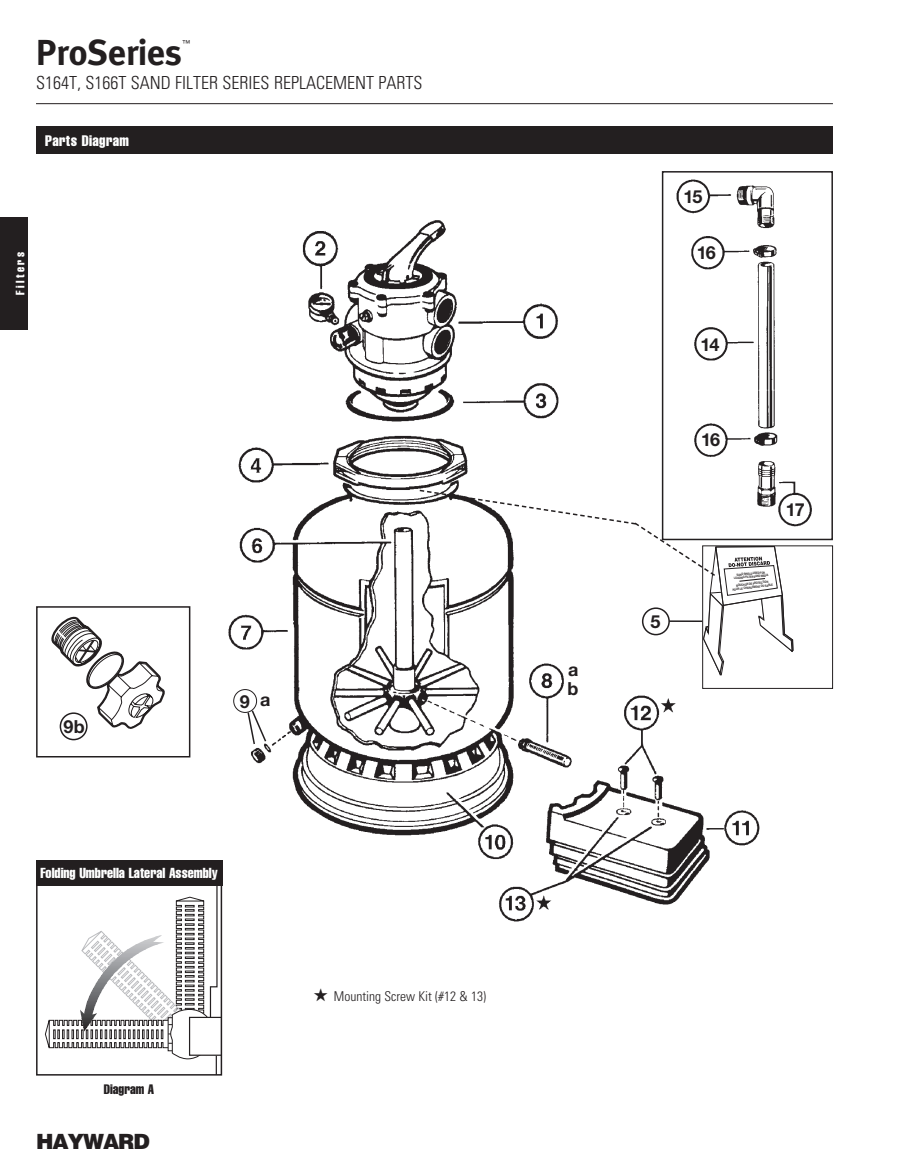
<style>
.page{position:relative;width:905px;height:1175px;background:#fff}
.page>*{position:absolute;margin:0;border:0;box-sizing:border-box;transform-origin:0 0}
.Revised_Products_Hea{font:700 36px "Meta";color:#231f20}
.t1{font:900 21px "Helvetica";letter-spacing:-.05em;color:#231f20}
.t2{font:300 condensed 18px "Univers";color:#231f20}
.t3{font:700 18px "Helvetica Neue";letter-spacing:-.05em;color:#231f20}
.t4{font:extra-condensed 15px "Helvetica";letter-spacing:.025em;color:#fff}
.t5{font:extra-condensed 14.25px "Helvetica";color:#fff}
.t6{font:300 condensed 13.5px "Univers";color:#231f20}
.t7{font:extra-condensed 13.5px "Helvetica";color:#231f20}
.t8{font:extra-condensed 12px "Helvetica";letter-spacing:.2em;color:#fff}
.Revised_Products_Hea-2{font:8.25px "Meta";color:#231f20}
.t9{font:700 3.15px/3.6px "Helvetica";color:#231f20;text-align:center;scale:.79 1}
.t10{font:700 3.15px/3.2px "Helvetica";color:#231f20;text-align:center;scale:.77 1}
</style>
<div class="page">
<hr style="left:36px;top:103px;width:796px;height:1px;background:#231f20">
<div style="left:0;top:218px;width:27px;height:112px;background:#231f20"></div>
<img style="left:222px;top:209px;width:553px;height:714px">
<div style="left:662px;top:172px;width:170px;height:367px;background:#fff"></div>
<img style="left:676px;top:179px;width:136px;height:348px">
<div style="left:662px;top:171px;width:170px;height:369px;border:2px solid #231f20"></div>
<svg style="left:45px;top:886px;width:174px;height:186px"></svg>
<hr style="left:80px;top:934px;width:84px;height:1px;background:#d1d2d4">
<hr style="left:80px;top:935px;width:84px;height:1px;background:#cfd0d2">
<hr style="left:80px;top:936px;width:84px;height:1px;background:#cecfd1">
<hr style="left:80px;top:937px;width:84px;height:1px;background:#cdced0">
<hr style="left:80px;top:938px;width:84px;height:1px;background:#cacbcd">
<hr style="left:80px;top:939px;width:84px;height:1px;background:#c9cacc">
<hr style="left:80px;top:940px;width:84px;height:1px;background:#c7c8ca">
<hr style="left:80px;top:941px;width:84px;height:1px;background:#c6c7c9">
<hr style="left:80px;top:942px;width:84px;height:1px;background:#c4c5c7">
<hr style="left:80px;top:943px;width:84px;height:1px;background:#c2c3c5">
<hr style="left:80px;top:944px;width:84px;height:1px;background:#c0c1c4">
<hr style="left:80px;top:945px;width:84px;height:1px;background:#bfc0c3">
<hr style="left:80px;top:946px;width:84px;height:1px;background:#bebfc1">
<hr style="left:80px;top:947px;width:84px;height:1px;background:#babbbe">
<hr style="left:80px;top:948px;width:84px;height:1px;background:#babbbe">
<hr style="left:80px;top:949px;width:84px;height:1px;background:#b8b9bc">
<hr style="left:80px;top:950px;width:84px;height:1px;background:#b6b7bb">
<hr style="left:80px;top:951px;width:84px;height:1px;background:#b4b5b8">
<hr style="left:80px;top:952px;width:84px;height:1px;background:#b2b3b7">
<hr style="left:80px;top:953px;width:84px;height:1px;background:#b1b2b5">
<hr style="left:80px;top:954px;width:84px;height:1px;background:#afb0b4">
<hr style="left:80px;top:955px;width:84px;height:1px;background:#aeafb3">
<hr style="left:80px;top:956px;width:84px;height:1px;background:#abacb0">
<hr style="left:80px;top:957px;width:84px;height:1px;background:#aaabaf">
<hr style="left:80px;top:958px;width:84px;height:1px;background:#a8aaad">
<hr style="left:80px;top:959px;width:84px;height:1px;background:#a7a8ac">
<hr style="left:80px;top:960px;width:84px;height:1px;background:#a4a6a9">
<hr style="left:80px;top:961px;width:84px;height:1px;background:#a3a4a8">
<hr style="left:80px;top:962px;width:84px;height:1px;background:#a1a3a6">
<hr style="left:80px;top:963px;width:84px;height:1px;background:#a0a2a5">
<hr style="left:80px;top:964px;width:84px;height:1px;background:#9d9fa2">
<hr style="left:80px;top:965px;width:84px;height:1px;background:#9b9da0">
<hr style="left:80px;top:966px;width:84px;height:1px;background:#9b9ca0">
<hr style="left:80px;top:967px;width:84px;height:1px;background:#999b9e">
<hr style="left:80px;top:968px;width:84px;height:1px;background:#97999c">
<hr style="left:80px;top:969px;width:84px;height:1px;background:#95979a">
<hr style="left:80px;top:970px;width:84px;height:1px;background:#939598">
<hr style="left:80px;top:971px;width:84px;height:1px;background:#929497">
<hr style="left:80px;top:972px;width:84px;height:1px;background:#909295">
<hr style="left:80px;top:973px;width:84px;height:1px;background:#8e9093">
<hr style="left:80px;top:974px;width:84px;height:1px;background:#8d8f92">
<hr style="left:80px;top:975px;width:84px;height:1px;background:#8c8e91">
<hr style="left:80px;top:976px;width:84px;height:1px;background:#8a8c8f">
<hr style="left:80px;top:977px;width:84px;height:1px;background:#87898c">
<hr style="left:80px;top:978px;width:84px;height:1px;background:#87898c">
<hr style="left:80px;top:979px;width:84px;height:1px;background:#85878a">
<hr style="left:80px;top:980px;width:84px;height:1px;background:#848689">
<hr style="left:80px;top:981px;width:84px;height:1px;background:#838588">
<hr style="left:80px;top:982px;width:84px;height:1px;background:#808285">
<hr style="left:80px;top:983px;width:84px;height:1px;background:#7e8083">
<hr style="left:80px;top:984px;width:84px;height:1px;background:#7d7f82">
<hr style="left:80px;top:985px;width:84px;height:1px;background:#7c7e81">
<hr style="left:80px;top:986px;width:84px;height:1px;background:#797b7e">
<hr style="left:80px;top:987px;width:84px;height:1px;background:#787a7d">
<hr style="left:80px;top:988px;width:84px;height:1px;background:#77787b">
<hr style="left:80px;top:989px;width:84px;height:1px;background:#75777a">
<hr style="left:80px;top:990px;width:84px;height:1px;background:#737477">
<hr style="left:80px;top:991px;width:84px;height:1px;background:#727376">
<hr style="left:80px;top:992px;width:84px;height:1px;background:#707174">
<hr style="left:80px;top:993px;width:84px;height:1px;background:#6f7073">
<hr style="left:80px;top:994px;width:84px;height:1px;background:#6e6f72">
<hr style="left:80px;top:995px;width:84px;height:1px;background:#6b6b6e">
<hr style="left:80px;top:996px;width:84px;height:1px;background:#6a6b6e">
<hr style="left:80px;top:997px;width:84px;height:1px;background:#69696c">
<hr style="left:80px;top:998px;width:84px;height:1px;background:#67676a">
<hr style="left:80px;top:999px;width:84px;height:1px;background:#656568">
<hr style="left:80px;top:1000px;width:84px;height:1px;background:#636366">
<hr style="left:80px;top:1001px;width:84px;height:1px;background:#626265">
<hr style="left:80px;top:1002px;width:84px;height:1px;background:#606063">
<hr style="left:80px;top:1003px;width:84px;height:1px;background:#5d5d60">
<hr style="left:80px;top:1004px;width:84px;height:1px;background:#5b5b5e">
<hr style="left:80px;top:1005px;width:84px;height:1px;background:#5a5a5d">
<hr style="left:80px;top:1006px;width:84px;height:1px;background:#58595b">
<hr style="left:80px;top:1007px;width:84px;height:1px;background:#565759">
<hr style="left:80px;top:1008px;width:84px;height:1px;background:#545456">
<hr style="left:80px;top:1009px;width:84px;height:1px;background:#525254">
<hr style="left:80px;top:1010px;width:84px;height:1px;background:#505052">
<hr style="left:80px;top:1011px;width:84px;height:1px;background:#4f4f51">
<hr style="left:80px;top:1012px;width:84px;height:1px;background:#4b4c4d">
<hr style="left:80px;top:1013px;width:84px;height:1px;background:#494a4b">
<hr style="left:80px;top:1014px;width:84px;height:1px;background:#48494a">
<hr style="left:80px;top:1015px;width:84px;height:1px;background:#464748">
<hr style="left:80px;top:1016px;width:84px;height:1px;background:#424344">
<hr style="left:80px;top:1017px;width:84px;height:1px;background:#414243">
<hr style="left:80px;top:1018px;width:84px;height:1px;background:#3f3f40">
<hr style="left:80px;top:1019px;width:84px;height:1px;background:#3d3d3e">
<hr style="left:80px;top:1020px;width:84px;height:1px;background:#3b3a3b">
<hr style="left:80px;top:1021px;width:84px;height:1px;background:#373738">
<hr style="left:80px;top:1022px;width:84px;height:1px;background:#353435">
<hr style="left:80px;top:1023px;width:84px;height:1px;background:#343334">
<hr style="left:80px;top:1024px;width:84px;height:1px;background:#323031">
<hr style="left:80px;top:1025px;width:84px;height:1px;background:#2e2b2c">
<hr style="left:80px;top:1026px;width:84px;height:1px;background:#2c2a2b">
<hr style="left:80px;top:1027px;width:84px;height:1px;background:#2a2829">
<hr style="left:80px;top:1028px;width:84px;height:1px;background:#282526">
<hr style="left:80px;top:1029px;width:84px;height:1px;background:#252122">
<hr style="left:80px;top:1030px;width:84px;height:1px;background:#231f20">
<div style="left:36px;top:883px;width:186px;height:192px;border:2px solid #231f20"></div>
<div style="left:36px;top:860px;width:186px;height:25px;background:#231f20"></div>
<div style="left:702px;top:546px;width:130px;height:142px;background:#fff"></div>
<svg style="left:418px;top:489px;width:375px;height:186px"></svg>
<hr style="left:666px;top:620px;width:36px;height:2px;background:#231f20">
<div style="left:642px;top:608px;width:27px;height:26px;background:#fff;border-radius:50%"></div>
<div style="left:642px;top:607px;width:27px;height:28px;border:2px solid #231f20;border-radius:50%"></div>
<svg style="left:51px;top:617px;width:114px;height:112px"></svg>
<div style="left:36px;top:606px;width:154px;height:151px;border:2px solid #231f20"></div>
<div style="left:60px;top:713px;width:27px;height:26px;background:#fff;border-radius:50%"></div>
<div style="left:60px;top:712px;width:28px;height:28px;border:2px solid #231f20;border-radius:50%"></div>
<div style="left:678px;top:693px;width:20px;height:24px;background:#fff"></div>
<div style="left:554px;top:890px;width:20px;height:24px;background:#fff"></div>
<svg style="left:231px;top:675px;width:57px;height:70px"></svg>
<div style="left:526px;top:274px;width:32px;height:24px;background:#fff"></div>
<div style="left:36px;top:126px;width:796px;height:27px;background:#231f20"></div>
<p class="Revised_Products_Hea" style="left:36px;top:32px;width:147px">ProSeries</p>
<p class="Revised_Products_Hea-2" style="left:182px;top:38px;width:10px">™</p>
<p class="t2" style="left:36px;top:72px;width:388px">S164T, S166T SAND FILTER SERIES REPLACEMENT PARTS</p>
<p class="t4" style="left:45px;top:131px;width:85px">Parts Diagram</p>
<p class="t8" style="left:13px;top:295px;width:44px;rotate:-90deg">Filters</p>
<p class="t3" style="left:64px;top:715px;width:23px">9b</p>
<p class="t3" style="left:240px;top:690px;width:12px">9</p>
<p class="t3" style="left:260px;top:688px;width:12px">a</p>
<p class="t5" style="left:40px;top:864px;width:179px">Folding Umbrella Lateral Assembly</p>
<p class="t7" style="left:104px;top:1080px;width:52px">Diagram A</p>
<p class="t1" style="left:36px;top:1128px;width:115px">HAYWARD</p>
<p class="t6" style="left:313px;top:988px;width:174px">★ Mounting Screw Kit (#12 &amp; 13)</p>
<p class="t3" style="left:568px;top:658px;width:12px">a</p>
<p class="t3" style="left:567px;top:677px;width:12px">b</p>
<p class="t3" style="left:683px;top:186px;width:21px">15</p>
<p class="t3" style="left:697px;top:241px;width:21px">16</p>
<p class="t3" style="left:700px;top:333px;width:21px">14</p>
<p class="t3" style="left:650px;top:610px;width:12px">5</p>
<p class="t3" style="left:701px;top:429px;width:21px">16</p>
<p class="t3" style="left:785px;top:498px;width:21px">17</p>
<p class="t10" style="left:733px;top:573px;width:46px;rotate:-5deg">SAND SHIELD-USED FOR<br>LOADING FILTER SAND MEDIA</p>
<p class="t9" style="left:731px;top:584px;width:53px;rotate:-7deg">BOUCHON DE PROTECTION<br>POUR LE CHARGEMENT DU SABLE</p>
</div>
